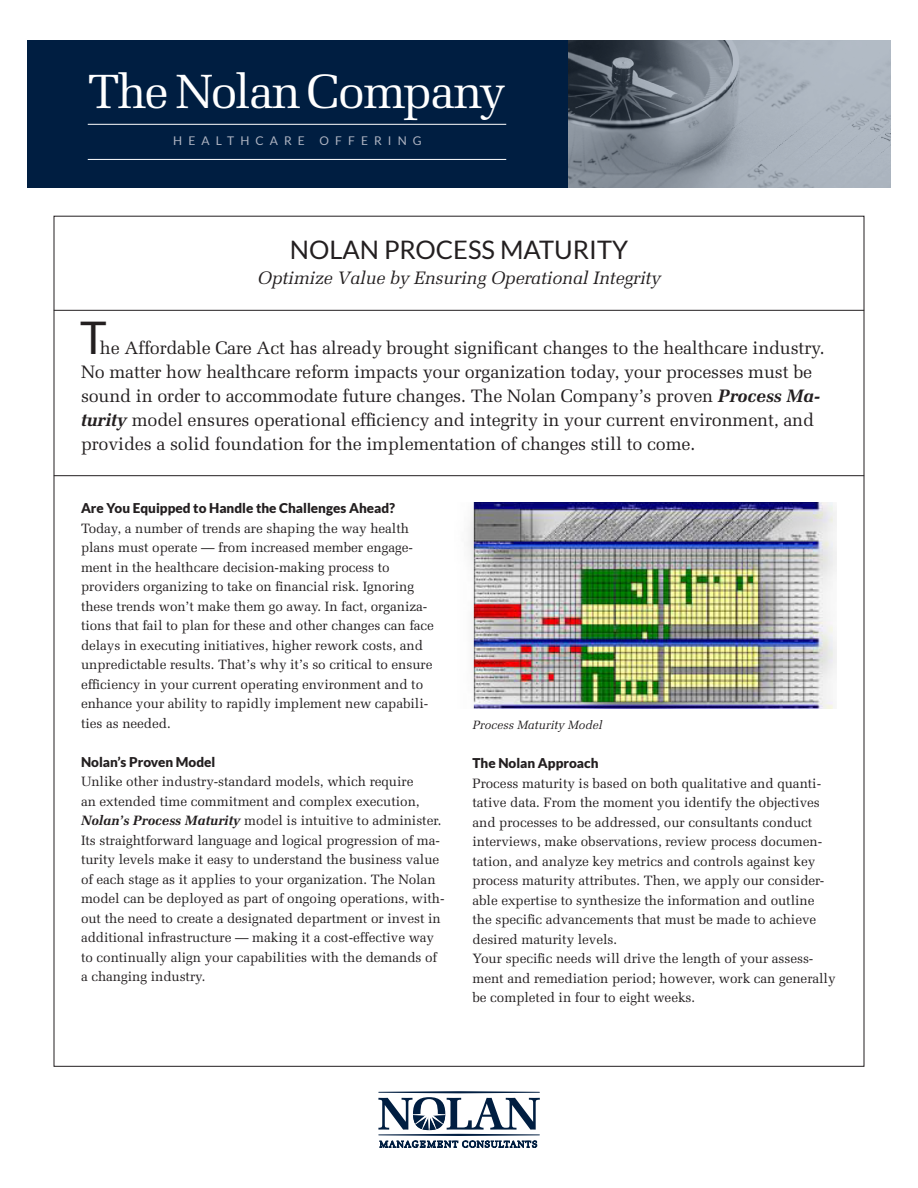
<style>
.page{position:relative;width:918px;height:1188px;background:#fff}
.page>*{position:absolute;margin:0;border:0;box-sizing:border-box;transform-origin:0 0}
.t1{font:48px "Melior";letter-spacing:-.04em;color:#fff}
.t2{font:45px "Lato";color:#231f20}
.t3{font:25.5px "Lato";color:#231f20}
.t4{font:18px/24px "Melior";letter-spacing:-.01em;color:#231f20}
.t5{font:italic 18px "Melior";letter-spacing:-.01em;color:#231f20}
.t6{font:13.5px/19.5px "Melior";letter-spacing:-.005em;color:#231f20}
.t7{font:900 13.5px "Lato";color:#231f20}
.t8{font:italic 12px "Melior";color:#231f20}
.t9{font:12px "Lato";letter-spacing:.51em;color:#afb4c2}
.s1{font-weight:700;font-style:italic}
</style>
<div class="page">
<svg style="left:378px;top:1091px;width:162px;height:57px"></svg>
<hr style="left:54px;top:310px;width:810px;height:1px;background:#231f20">
<hr style="left:54px;top:475px;width:810px;height:1px;background:#231f20">
<div style="left:27px;top:40px;width:864px;height:148px;background:#001e41"></div>
<svg style="left:568px;top:40px;width:323px;height:148px;background:#8a939e"></svg>
<hr style="left:88px;top:159px;width:418px;height:1px;background:#fff">
<hr style="left:88px;top:124px;width:418px;height:1px;background:#fff">
<img style="left:468px;top:502px;width:369px;height:207px">
<p class="t1" style="left:88px;top:63px;width:420px">The Nolan Company</p>
<p class="t9" style="left:173px;top:134px;width:250px">HEALTHCARE OFFERING</p>
<p class="t3" style="left:290px;top:235px;width:340px">NOLAN PROCESS MATURITY</p>
<p class="t5" style="left:258px;top:267px;width:404px">Optimize Value by Ensuring Operational Integrity</p>
<p class="t2" style="left:80px;top:312px;width:28px">T</p>
<p class="t4" style="left:81px;top:336px;width:745px;text-indent:19px">he Affordable Care Act has already brought significant changes to the healthcare industry.<br>No matter how healthcare reform impacts your organization today, your processes must be sound in order to accommodate future changes. The Nolan Company’s proven <span class="s1">Process Ma&shy;turity</span> model ensures operational efficiency and integrity in your current environment, and provides a solid foundation for the implementation of changes still to come.</p>
<p class="t7" style="left:81px;top:501px;width:316px">Are You Equipped to Handle the Challenges Ahead?</p>
<p class="t6" style="left:81px;top:519px;width:354px">Today, a number of trends are shaping the way health plans must operate — from increased member engage&shy;ment in the healthcare decision-making process to providers organizing to take on financial risk. Ignoring these trends won’t make them go away. In fact, organiza&shy;tions that fail to plan for these and other changes can face delays in executing initiatives, higher rework costs, and unpredictable results. That’s why it’s so critical to ensure efficiency in your current operating environment and to enhance your ability to rapidly implement new capabili&shy;ties as needed.</p>
<p class="t7" style="left:81px;top:754px;width:136px">Nolan’s Proven Model</p>
<p class="t6" style="left:81px;top:772px;width:365px">Unlike other industry-standard models, which require<br>an extended time commitment and complex execution, <span class="s1">Nolan’s Process Maturity</span> model is intuitive to administer.<br>Its straightforward language and logical progression of ma&shy;turity levels make it easy to understand the business value of each stage as it applies to your organization. The Nolan model can be deployed as part of ongoing operations, with&shy;out the need to create a designated department or invest in additional infrastructure — making it a cost-effective way to continually align your capabilities with the demands of a changing industry.</p>
<p class="t8" style="left:472px;top:718px;width:131px">Process Maturity Model</p>
<p class="t7" style="left:472px;top:755px;width:128px">The Nolan Approach</p>
<p class="t6" style="left:472px;top:773px;width:353px">Process maturity is based on both qualitative and quanti&shy;tative data. From the moment you identify the objectives and processes to be addressed, our consultants conduct interviews, make observations, review process documen&shy;tation, and analyze key metrics and controls against key process maturity attributes. Then, we apply our consider&shy;able expertise to synthesize the information and outline the specific advancements that must be made to achieve desired maturity levels.</p>
<p class="t6" style="left:472px;top:949px;width:365px">Your specific needs will drive the length of your assess&shy;ment and remediation period; however, work can generally be completed in four to eight weeks.</p>
</div>
